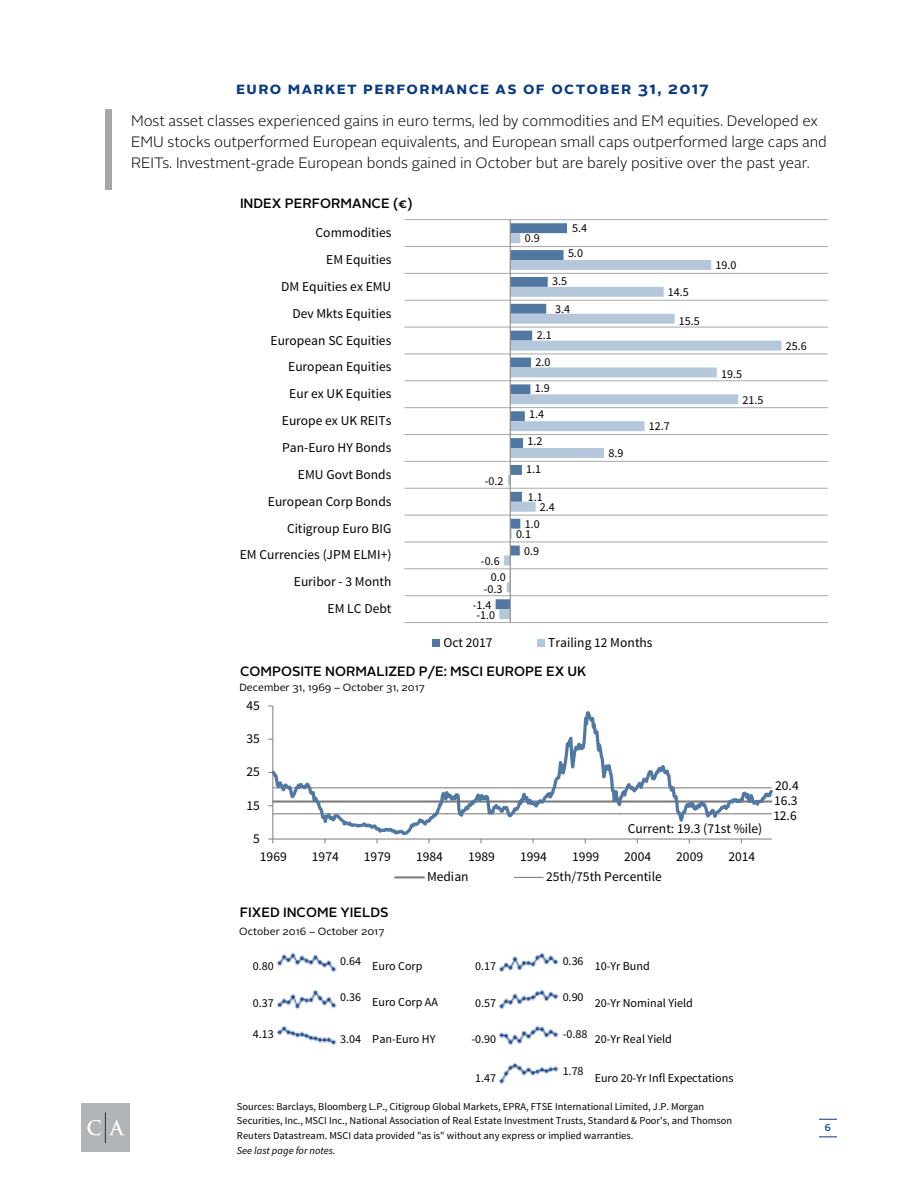
<style>
.page{position:relative;width:918px;height:1188px;background:#fff}
.page>*{position:absolute;margin:0;border:0;box-sizing:border-box;transform-origin:0 0}
.t1{font:700 16.5px "Alright Sans";letter-spacing:.08em;color:#083981}
.t2{font:300 15px/21px "Alright Sans";letter-spacing:-.005em;color:#000}
.t3{font:13.5px/26.8px "Source Sans Pro";color:#000;text-align:right}
.t4{font:500 13.5px "Alright Sans";color:#000}
.t5{font:12.15px/25px "Source Sans Pro";letter-spacing:-.005em;color:#000;text-align:center}
.t6{font:10.5px/14.5px "Source Sans Pro";color:#000}
.t7{font:10.5px "Alright Sans";color:#000}
.t8{font:italic 10.5px "Source Sans Pro";color:#000}
.t9{font:500 9.75px "Alright Sans";color:#083981}
</style>
<div class="page">
<div style="left:106px;top:109px;width:6px;height:81px;background:#a6a6a6"></div>
<img style="left:276px;top:952px;width:61px;height:21px">
<img style="left:498px;top:952px;width:61px;height:21px">
<img style="left:276px;top:989px;width:61px;height:21px">
<img style="left:498px;top:989px;width:61px;height:21px">
<img style="left:276px;top:1025px;width:61px;height:21px">
<img style="left:498px;top:1025px;width:61px;height:21px">
<img style="left:498px;top:1062px;width:61px;height:22px">
<hr style="left:404px;top:219px;width:424px;height:1px;background:#a7a9ac">
<hr style="left:404px;top:246px;width:424px;height:1px;background:#a7a9ac">
<hr style="left:404px;top:273px;width:424px;height:1px;background:#a7a9ac">
<hr style="left:404px;top:300px;width:424px;height:1px;background:#a7a9ac">
<hr style="left:404px;top:327px;width:424px;height:1px;background:#a7a9ac">
<hr style="left:404px;top:354px;width:424px;height:1px;background:#a7a9ac">
<hr style="left:404px;top:380px;width:424px;height:1px;background:#a7a9ac">
<hr style="left:404px;top:407px;width:424px;height:1px;background:#a7a9ac">
<hr style="left:404px;top:434px;width:424px;height:1px;background:#a7a9ac">
<hr style="left:404px;top:461px;width:424px;height:1px;background:#a7a9ac">
<hr style="left:404px;top:488px;width:424px;height:1px;background:#a7a9ac">
<hr style="left:404px;top:515px;width:424px;height:1px;background:#a7a9ac">
<hr style="left:404px;top:542px;width:424px;height:1px;background:#a7a9ac">
<hr style="left:404px;top:568px;width:424px;height:1px;background:#a7a9ac">
<hr style="left:404px;top:595px;width:424px;height:1px;background:#a7a9ac">
<hr style="left:404px;top:622px;width:424px;height:1px;background:#a7a9ac">
<svg style="left:496px;top:223px;width:71px;height:386px"></svg>
<svg style="left:499px;top:233px;width:283px;height:386px"></svg>
<hr style="left:510px;top:220px;width:1px;height:403px;background:#868686">
<div style="left:433px;top:639px;width:7px;height:8px;background:#5078a3"></div>
<div style="left:537px;top:639px;width:8px;height:8px;background:#b5c7da"></div>
<svg style="left:268px;top:705px;width:505px;height:138px"></svg>
<hr style="left:395px;top:876px;width:29px;height:3px;background:#7f7f7f">
<svg style="left:514px;top:877px;width:29px;height:1px"></svg>
<div style="left:81px;top:1103px;width:49px;height:49px;background:#b1b4b6"></div>
<svg style="left:87px;top:1120px;width:14px;height:16px"></svg>
<svg style="left:109px;top:1120px;width:15px;height:15px"></svg>
<hr style="left:105px;top:1112px;width:1px;height:31px;background:#083981">
<svg style="left:819px;top:1119px;width:18px;height:1px"></svg>
<svg style="left:819px;top:1137px;width:18px;height:1px"></svg>
<p class="t1" style="left:236px;top:76px;width:12px">EURO</p>
<p class="t1" style="left:288px;top:76px;width:422px">market Performance as of October 31, 2017</p>
<p class="t2" style="left:131px;top:110px;width:697px">Most asset classes experienced gains in euro terms, led by commodities and EM equities. Developed ex<br>EMU stocks outperformed European equivalents, and European small caps outperformed large caps and<br>REITs. Investment-grade European bonds gained in October but are barely positive over the past year.</p>
<p class="t4" style="left:240px;top:194px;width:174px">INDEX PERFORMANCE (€)</p>
<p class="t3" style="left:240px;top:219px;width:153px">Commodities<br>EM Equities<br>DM Equities ex EMU<br>Dev Mkts Equities<br>European SC Equities<br>European Equities<br>Eur ex UK Equities<br>Europe ex UK REITs<br>Pan-Euro HY Bonds<br>EMU Govt Bonds<br>European Corp Bonds<br>Citigroup Euro BIG<br>EM Currencies (JPM ELMI+)<br>Euribor - 3 Month<br>EM LC Debt</p>
<p class="t5" style="left:485px;top:469px;width:20px">-0.2</p>
<p class="t5" style="left:481px;top:548px;width:20px">-0.6</p>
<p class="t5" style="left:477px;top:576px;width:28px;line-height:25.7px;text-align:left;text-indent:7px">-0.3 -1.0</p>
<p class="t5" style="left:491px;top:564px;width:17px">0.0</p>
<p class="t5" style="left:473px;top:592px;width:20px">-1.4</p>
<p class="t5" style="left:525px;top:226px;width:17px">0.9</p>
<p class="t5" style="left:568px;top:216px;width:21px">5.4<br>5.0</p>
<p class="t5" style="left:552px;top:269px;width:17px">3.5</p>
<p class="t5" style="left:555px;top:297px;width:17px">3.4</p>
<p class="t5" style="left:537px;top:322px;width:17px">2.1</p>
<p class="t5" style="left:535px;top:349px;width:17px">2.0</p>
<p class="t5" style="left:529px;top:376px;width:22px;line-height:25.8px">1.9<br>1.4</p>
<p class="t5" style="left:528px;top:429px;width:17px">1.2</p>
<p class="t5" style="left:526px;top:457px;width:17px">1.1</p>
<p class="t5" style="left:528px;top:485px;width:17px">1.1</p>
<p class="t5" style="left:525px;top:512px;width:17px">1.0</p>
<p class="t5" style="left:524px;top:538px;width:17px">0.9</p>
<p class="t5" style="left:540px;top:495px;width:17px">2.4</p>
<p class="t5" style="left:516px;top:522px;width:17px">0.1</p>
<p class="t5" style="left:608px;top:441px;width:17px">8.9</p>
<p class="t5" style="left:668px;top:280px;width:22px">14.5</p>
<p class="t5" style="left:679px;top:309px;width:22px">15.5</p>
<p class="t5" style="left:649px;top:414px;width:22px">12.7</p>
<p class="t3" style="left:443px;top:629px;width:51px">Oct 2017</p>
<p class="t3" style="left:548px;top:629px;width:106px">Trailing 12 Months</p>
<p class="t4" style="left:240px;top:662px;width:348px">COMPOSITE NORMALIZED P/E: MSCI EUROPE EX UK</p>
<p class="t7" style="left:239px;top:681px;width:187px">December 31, 1969 – October 31, 2017</p>
<p class="t3" style="left:246px;top:692px;width:15px">45</p>
<p class="t3" style="left:246px;top:726px;width:15px">35</p>
<p class="t3" style="left:246px;top:759px;width:15px">25</p>
<p class="t3" style="left:246px;top:792px;width:15px">15</p>
<p class="t5" style="left:716px;top:253px;width:22px">19.0</p>
<p class="t5" style="left:721px;top:362px;width:22px">19.5</p>
<p class="t5" style="left:743px;top:387px;width:22px">21.5</p>
<p class="t3" style="left:253px;top:825px;width:8px">5</p>
<p class="t3" style="left:628px;top:816px;width:136px">Current: 19.3 (71st %ile)</p>
<p class="t3" style="left:260px;top:843px;width:28px">1969</p>
<p class="t3" style="left:312px;top:843px;width:28px">1974</p>
<p class="t3" style="left:364px;top:843px;width:28px">1979</p>
<p class="t3" style="left:416px;top:843px;width:28px">1984</p>
<p class="t3" style="left:468px;top:843px;width:28px">1989</p>
<p class="t3" style="left:520px;top:843px;width:28px">1994</p>
<p class="t3" style="left:572px;top:843px;width:28px">1999</p>
<p class="t3" style="left:624px;top:843px;width:28px">2004</p>
<p class="t3" style="left:676px;top:843px;width:28px">2009</p>
<p class="t3" style="left:728px;top:843px;width:28px">2014</p>
<p class="t3" style="left:427px;top:864px;width:43px">Median</p>
<p class="t3" style="left:546px;top:864px;width:117px">25th/75th Percentile</p>
<p class="t4" style="left:240px;top:903px;width:150px">FIXED INCOME YIELDS</p>
<p class="t7" style="left:239px;top:924px;width:147px">October 2016 – October 2017</p>
<p class="t5" style="left:253px;top:954px;width:22px">0.80</p>
<p class="t5" style="left:340px;top:953px;width:84px">0.64 Euro Corp</p>
<p class="t5" style="left:475px;top:954px;width:22px">0.17</p>
<p class="t5" style="left:563px;top:953px;width:89px">0.36 10-Yr Bund</p>
<p class="t5" style="left:253px;top:990px;width:22px">0.37</p>
<p class="t5" style="left:340px;top:990px;width:99px">0.36 Euro Corp AA</p>
<p class="t5" style="left:475px;top:990px;width:22px">0.57</p>
<p class="t5" style="left:563px;top:990px;width:132px">0.90 20-Yr Nominal Yield</p>
<p class="t5" style="left:253px;top:1022px;width:22px">4.13</p>
<p class="t5" style="left:340px;top:1026px;width:97px">3.04 Pan-Euro HY</p>
<p class="t5" style="left:471px;top:1027px;width:26px">-0.90</p>
<p class="t5" style="left:563px;top:1027px;width:111px">-0.88 20-Yr Real Yield</p>
<p class="t5" style="left:475px;top:1066px;width:22px">1.47</p>
<p class="t5" style="left:563px;top:1058px;width:22px">1.78</p>
<p class="t5" style="left:595px;top:1066px;width:140px">Euro 20-Yr Infl Expectations</p>
<p class="t6" style="left:237px;top:1099px;width:497px">Sources: Barclays, Bloomberg L.P., Citigroup Global Markets, EPRA, FTSE International Limited, J.P. Morgan<br>Securities, Inc., MSCI Inc., National Association of Real Estate Investment Trusts, Standard &amp; Poor's, and Thomson<br>Reuters Datastream. MSCI data provided "as is" without any express or implied warranties.</p>
<p class="t8" style="left:237px;top:1144px;width:100px">See last page for notes.</p>
<p class="t5" style="left:786px;top:334px;width:22px">25.6</p>
<p class="t3" style="left:775px;top:772px;width:25px">20.4</p>
<p class="t3" style="left:773px;top:803px;width:25px">12.6</p>
<p class="t3" style="left:774px;top:788px;width:25px">16.3</p>
<p class="t9" style="left:825px;top:1121px;width:8px">6</p>
</div>
